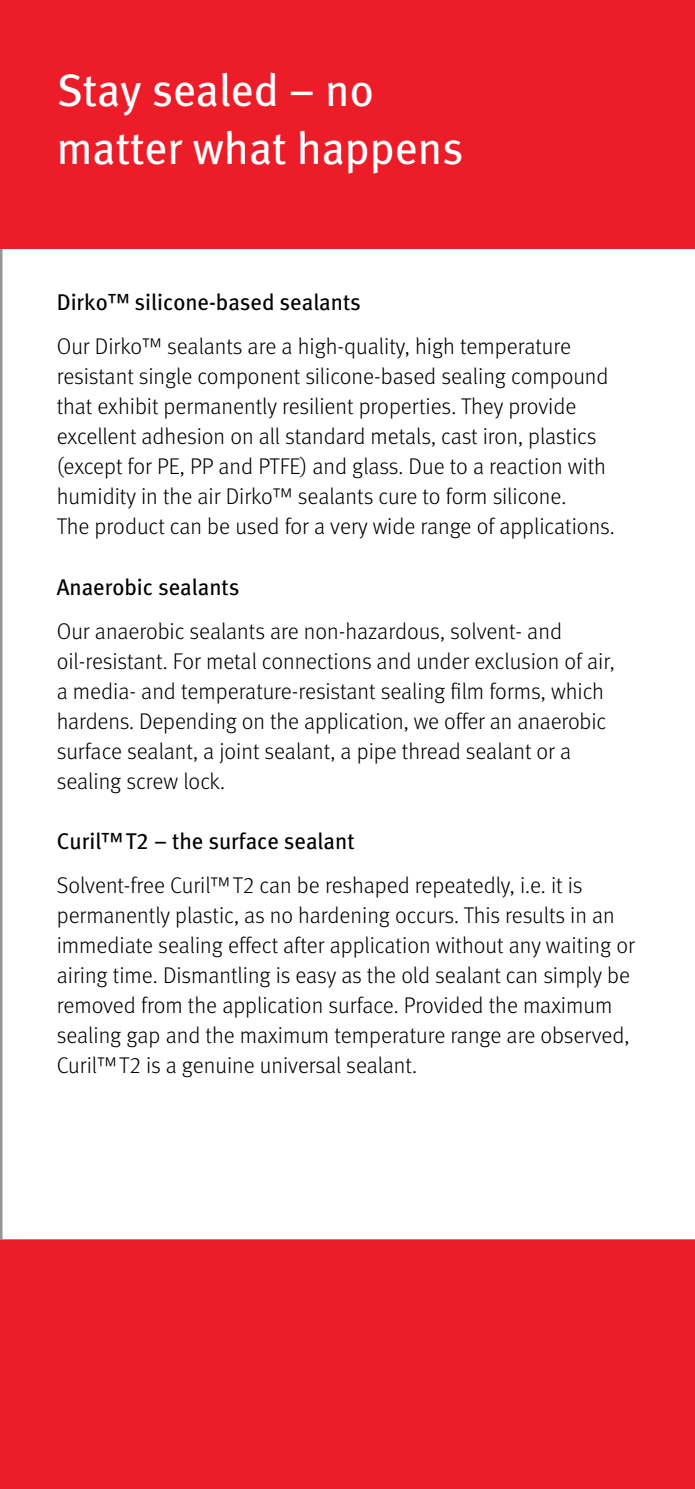
<style>
.page{position:relative;width:695px;height:1489px;background:#fff}
.page>*{position:absolute;margin:0;border:0;box-sizing:border-box;transform-origin:0 0}
.t1{font:45.5px/57.5px "Meta Book LF";color:#fff}
.t2{font:22.75px/30px "Meta Light LF";color:#000}
.t3{font:22.75px "Meta Book LF";color:#000}
</style>
<div class="page">
<div style="left:2px;top:1241px;width:692px;height:247px;background:#ed1c29"></div>
<hr style="left:0;top:1239px;width:233px;height:2px;background:#ed1c29">
<hr style="left:0;top:1241px;width:2px;height:247px;background:#ed1c29">
<hr style="left:233px;top:1239px;width:231px;height:2px;background:#ed1c29">
<hr style="left:464px;top:1239px;width:230px;height:2px;background:#ed1c29">
<hr style="left:0;top:0;width:2px;height:1239px;background:#939598">
<div style="left:0;top:0;width:694px;height:248px;background:#ed1c29"></div>
<h1 class="t1" style="left:57px;top:61px;width:408px">Stay sealed – no matter what happens</h1>
<p class="t3" style="left:57px;top:289px;width:305px">Dirko™ silicone-based sealants</p>
<p class="t2" style="left:57px;top:331px;width:559px">Our Dirko™ sealants are a high-quality, high temperature resistant single component silicone-based sealing compound that exhibit permanently resilient properties. They provide excellent adhesion on all standard metals, cast iron, plastics (except for PE, PP and PTFE) and glass. Due to a reaction with humidity in the air Dirko™ sealants cure to form silicone.<br>The product can be used for a very wide range of applications.</p>
<p class="t3" style="left:57px;top:573px;width:184px">Anaerobic sealants</p>
<p class="t2" style="left:57px;top:615px;width:559px">Our anaerobic sealants are non-hazardous, solvent- and oil-resistant. For metal connections and under exclusion of air, a media- and temperature-resistant sealing film forms, which hardens. Depending on the application, we offer an anaerobic surface sealant, a joint sealant, a pipe thread sealant or a sealing screw lock.</p>
<p class="t3" style="left:57px;top:827px;width:299px">Curil™T2 – the surface sealant</p>
<p class="t2" style="left:57px;top:869px;width:579px">Solvent-free Curil™T2 can be reshaped repeatedly, i.e. it is permanently plastic, as no hardening occurs. This results in an immediate sealing effect after application without any waiting or airing time. Dismantling is easy as the old sealant can simply be removed from the application surface. Provided the maximum sealing gap and the maximum temperature range are observed, Curil™T2 is a genuine universal sealant.</p>
</div>
